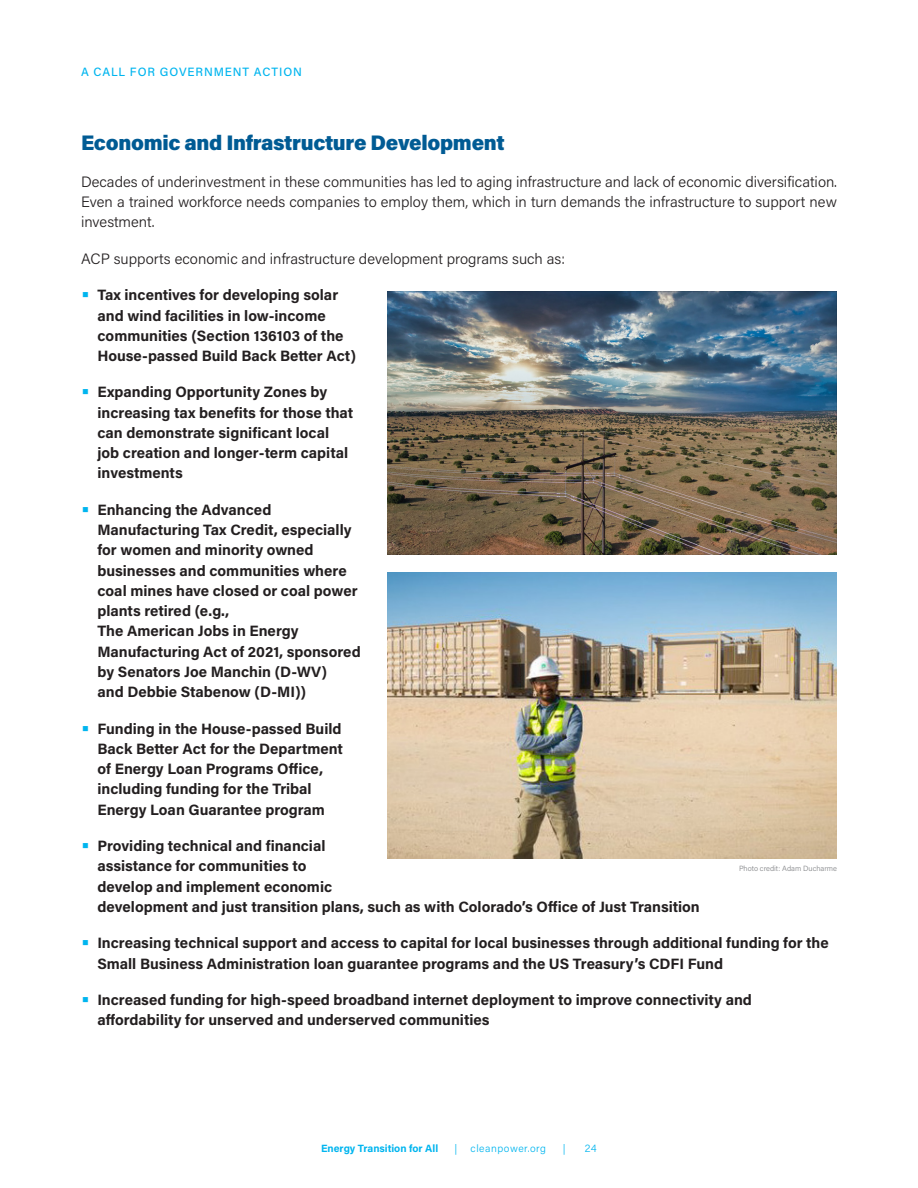
<style>
.page{position:relative;width:918px;height:1188px;background:#fff}
.page>*{position:absolute;margin:0;border:0;box-sizing:border-box;transform-origin:0 0}
._18pt_Medium_Paragra{font:900 21px "Acumin Pro";letter-spacing:-.015em;color:#005b94}
.Body-LIGHT{font:700 15px/20.2px "Acumin Pro";color:#231f20}
.Body-LIGHT-2{font:300 15px/20.2px "Acumin Pro";color:#231f20;text-align:justify}
.Section-BLACK{font:500 12px "Acumin Pro";letter-spacing:.075em;color:#00b5ef}
.t1{font:700 10.5px "Acumin Pro";color:#00b5ef}
.t2{font:300 10.5px "Acumin Pro";letter-spacing:.05em;color:#00b5ef}
.t3{font:300 7.5px "Acumin Pro";color:#808285}
.s1{font-size:21px;color:#00b5ef}
</style>
<div class="page">
<img style="left:388px;top:572px;width:449px;height:287px">
<img style="left:388px;top:292px;width:449px;height:262px">
<p class="Section-BLACK" style="left:81px;top:63px;width:222px">A CALL FOR GOVERNMENT ACTION</p>
<p class="_18pt_Medium_Paragra" style="left:81px;top:128px;width:425px">Economic and Infrastructure Development</p>
<p class="Body-LIGHT-2" style="left:81px;top:171px;width:758px">Decades of underinvestment in these communities has led to aging infrastructure and lack of economic diversification.<br>Even a trained workforce needs companies to employ them, which in turn demands the infrastructure to support new investment.</p>
<p class="Body-LIGHT-2" style="left:81px;top:248px;width:486px">ACP supports economic and infrastructure development programs such as:</p>
<p class="Body-LIGHT" style="left:98px;top:284px;width:260px;text-indent:-16px"><span class="s1">•</span> Tax incentives for developing solar and wind facilities in low-income communities (Section 136103 of the House-passed Build Back Better Act)</p>
<p class="Body-LIGHT" style="left:98px;top:381px;width:257px;text-indent:-16px"><span class="s1">•</span> Expanding Opportunity Zones by increasing tax benefits for those that can demonstrate significant local job creation and longer-term capital investments</p>
<p class="Body-LIGHT" style="left:98px;top:499px;width:265px;text-indent:-16px"><span class="s1">•</span> Enhancing the Advanced<br>Manufacturing Tax Credit, especially for women and minority owned businesses and communities where coal mines have closed or coal power plants retired (e.g.,<br>The American Jobs in Energy<br>Manufacturing Act of 2021, sponsored by Senators Joe Manchin (D-WV)<br>and Debbie Stabenow (D-MI))</p>
<p class="Body-LIGHT" style="left:98px;top:718px;width:247px;text-indent:-16px"><span class="s1">•</span> Funding in the House-passed Build Back Better Act for the Department of Energy Loan Programs Office, including funding for the Tribal Energy Loan Guarantee program</p>
<p class="Body-LIGHT" style="left:98px;top:835px;width:604px;text-indent:-16px"><span class="s1">•</span> Providing technical and financial<br>assistance for communities to<br>develop and implement economic<br>development and just transition plans, such as with Colorado’s Office of Just Transition</p>
<p class="Body-LIGHT" style="left:98px;top:932px;width:733px;text-indent:-16px"><span class="s1">•</span> Increasing technical support and access to capital for local businesses through additional funding for the<br>Small Business Administration loan guarantee programs and the US Treasury’s CDFI Fund</p>
<p class="Body-LIGHT" style="left:98px;top:989px;width:656px;text-indent:-16px"><span class="s1">•</span> Increased funding for high-speed broadband internet deployment to improve connectivity and affordability for unserved and underserved communities</p>
<p class="t3" style="left:739px;top:864px;width:99px">Photo credit: Adam Ducharme</p>
<p class="t1" style="left:321px;top:1141px;width:119px">Energy Transition for All</p>
<p class="t2" style="left:454px;top:1141px;width:4px">|</p>
<p class="t2" style="left:471px;top:1141px;width:77px">cleanpower.org</p>
<p class="t2" style="left:563px;top:1141px;width:4px">|</p>
<p class="t2" style="left:585px;top:1141px;width:13px">24</p>
</div>
